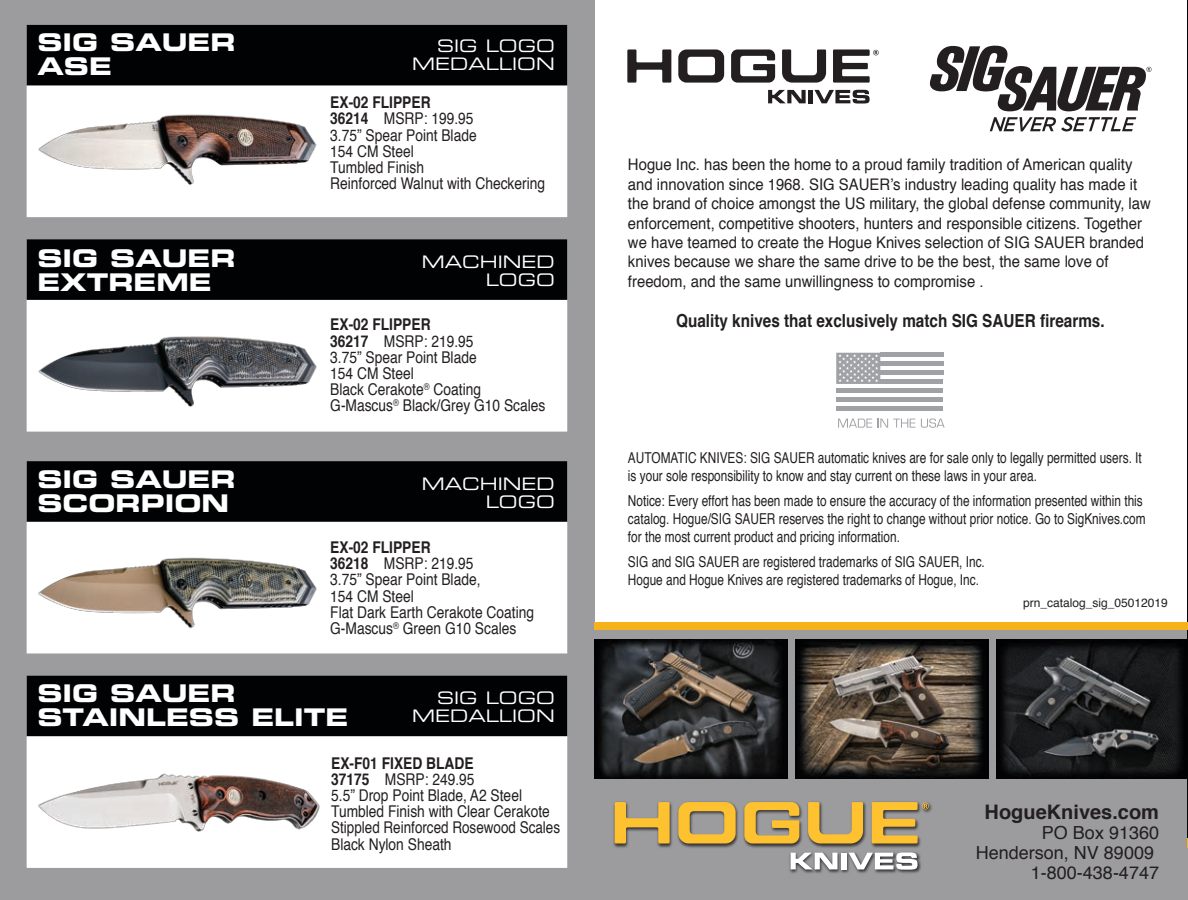
<style>
.page{position:relative;width:1188px;height:900px;background:#fff}
.page>*{position:absolute;margin:0;border:0;box-sizing:border-box;transform-origin:0 0}
.t1{font:24.4px/24px "Eurostile Bold Extended Two";color:#fff}
.t2{font:700 20px "Helvetica";color:#231f20}
.t3{font:700 18px "Helvetica";color:#231f20;scale:.85 1}
.t4{font:18px/20px "Helvetica";color:#231f20;text-align:right}
.t5{font:17.2px/18px "Eurostile Extended Two";color:#fff;text-align:right}
.t6{font:16.2px/16.2px "Helvetica";color:#231f20;scale:.85 1}
.t7{font:16px/19.4px "Helvetica";color:#231f20;scale:.93 1}
.t8{font:15px/18px "Helvetica";color:#231f20;scale:.79 1}
.t9{font:12px "Helvetica";color:#231f20}
.s1{font-weight:700}
</style>
<div class="page">
<div style="left:594px;top:629px;width:594px;height:271px;background:#9c9c9e"></div>
<div style="left:0;top:0;width:594px;height:900px;background:#9c9c9e"></div>
<img style="left:1187px;top:0;width:1px;height:841px">
<div style="left:594px;top:622px;width:594px;height:8px;background:#f6b21b"></div>
<img style="left:789px;top:852px;width:132px;height:21px">
<svg style="left:791px;top:853px;width:47px;height:16px"></svg>
<div style="left:841px;top:853px;width:5px;height:16px;background:#fff"></div>
<svg style="left:849px;top:852px;width:69px;height:18px"></svg>
<img style="left:613px;top:801px;width:319px;height:47px">
<svg style="left:615px;top:802px;width:55px;height:41px"></svg>
<svg style="left:744px;top:802px;width:55px;height:41px"></svg>
<svg style="left:808px;top:802px;width:55px;height:41px"></svg>
<svg style="left:678px;top:802px;width:58px;height:41px"></svg>
<svg style="left:872px;top:802px;width:57px;height:41px"></svg>
<svg style="left:768px;top:90px;width:38px;height:13px"></svg>
<hr style="left:809px;top:90px;width:4px;height:13px;background:#231f20">
<svg style="left:814px;top:90px;width:56px;height:14px"></svg>
<svg style="left:627px;top:49px;width:44px;height:34px"></svg>
<svg style="left:731px;top:49px;width:44px;height:34px"></svg>
<svg style="left:782px;top:49px;width:44px;height:34px"></svg>
<svg style="left:678px;top:49px;width:46px;height:34px"></svg>
<svg style="left:833px;top:49px;width:46px;height:34px"></svg>
<img style="left:795px;top:639px;width:194px;height:139px">
<img style="left:996px;top:639px;width:192px;height:139px">
<img style="left:594px;top:639px;width:194px;height:140px">
<hr style="left:880px;top:353px;width:63px;height:4px;background:#a0a1a5">
<hr style="left:880px;top:362px;width:63px;height:4px;background:#a0a1a5">
<hr style="left:880px;top:371px;width:63px;height:4px;background:#a0a1a5">
<div style="left:880px;top:379px;width:63px;height:5px;background:#a0a1a5"></div>
<div style="left:836px;top:388px;width:107px;height:5px;background:#a0a1a5"></div>
<div style="left:836px;top:397px;width:107px;height:5px;background:#a0a1a5"></div>
<div style="left:836px;top:406px;width:107px;height:5px;background:#a0a1a5"></div>
<svg style="left:836px;top:353px;width:44px;height:31px"></svg>
<svg style="left:838px;top:419px;width:34px;height:9px"></svg>
<svg style="left:878px;top:419px;width:37px;height:9px"></svg>
<svg style="left:921px;top:419px;width:24px;height:9px"></svg>
<div style="left:27px;top:85px;width:540px;height:132px;background:#fff"></div>
<div style="left:27px;top:25px;width:540px;height:60px;background:#010203"></div>
<div style="left:27px;top:300px;width:540px;height:132px;background:#fff"></div>
<div style="left:27px;top:239px;width:540px;height:61px;background:#010203"></div>
<div style="left:27px;top:522px;width:540px;height:131px;background:#fff"></div>
<div style="left:27px;top:461px;width:540px;height:61px;background:#010203"></div>
<div style="left:27px;top:736px;width:540px;height:132px;background:#fff"></div>
<div style="left:27px;top:676px;width:540px;height:60px;background:#010203"></div>
<img style="left:32px;top:108px;width:290px;height:82px">
<img style="left:32px;top:330px;width:290px;height:82px">
<img style="left:32px;top:552px;width:290px;height:82px">
<img style="left:34px;top:768px;width:293px;height:68px">
<svg style="left:929px;top:45px;width:223px;height:86px"></svg>
<p class="t1" style="left:37px;top:30px;width:200px">SIG SAUER<br>ASE</p>
<p class="t1" style="left:37px;top:246px;width:200px">SIG SAUER<br>EXTREME</p>
<p class="t1" style="left:37px;top:467px;width:200px">SIG SAUER<br>SCORPION</p>
<p class="t5" style="left:412px;top:37px;width:144px">SIG LOGO<br>MEDALLION</p>
<p class="t6" style="left:330px;top:95px;width:254px"><span class="s1">EX-02 FLIPPER<br>36214</span> MSRP: 199.95<br>3.75” Spear Point Blade<br>154 CM Steel<br>Tumbled Finish<br>Reinforced Walnut with Checkering</p>
<p class="t5" style="left:422px;top:253px;width:134px">MACHINED<br>LOGO</p>
<p class="t6" style="left:330px;top:317px;width:255px"><span class="s1">EX-02 FLIPPER<br>36217</span> MSRP: 219.95<br>3.75” Spear Point Blade<br>154 CM Steel<br>Black Cerakote<sup>®</sup> Coating<br>G-Mascus<sup>®</sup> Black/Grey G10 Scales</p>
<p class="t5" style="left:422px;top:474px;width:134px">MACHINED<br>LOGO</p>
<p class="t6" style="left:330px;top:540px;width:241px"><span class="s1">EX-02 FLIPPER<br>36218</span> MSRP: 219.95<br>3.75” Spear Point Blade,<br>154 CM Steel<br>Flat Dark Earth Cerakote Coating<br>G-Mascus<sup>®</sup> Green G10 Scales</p>
<p class="t1" style="left:37px;top:681px;width:312px">SIG SAUER<br>STAINLESS ELITE</p>
<p class="t5" style="left:412px;top:689px;width:144px">SIG LOGO<br>MEDALLION</p>
<p class="t6" style="left:331px;top:755px;width:271px"><span class="s1">EX-F01 FIXED BLADE<br>37175</span> MSRP: 249.95<br>5.5” Drop Point Blade, A2 Steel<br>Tumbled Finish with Clear Cerakote<br>Stippled Reinforced Rosewood Scales<br>Black Nylon Sheath</p>
<p class="t7" style="left:628px;top:156px;width:564px">Hogue Inc. has been the home to a proud family tradition of American quality and innovation since 1968. SIG SAUER’s industry leading quality has made it the brand of choice amongst the US military, the global defense community, law enforcement, competitive shooters, hunters and responsible citizens. Together we have teamed to create the Hogue Knives selection of SIG SAUER branded knives because we share the same drive to be the best, the same love of freedom, and the same unwillingness to compromise .</p>
<p class="t3" style="left:676px;top:306px;width:506px">Quality knives that exclusively match SIG SAUER firearms.</p>
<p class="t8" style="left:628px;top:449px;width:652px">AUTOMATIC KNIVES: SIG SAUER automatic knives are for sale only to legally permitted users. It is your sole responsibility to know and stay current on these laws in your area.</p>
<p class="t8" style="left:628px;top:492px;width:657px">Notice: Every effort has been made to ensure the accuracy of the information presented within this catalog. Hogue/SIG SAUER reserves the right to change without prior notice. Go to SigKnives.com for the most current product and pricing information.</p>
<p class="t8" style="left:628px;top:553px;width:453px">SIG and SIG SAUER are registered trademarks of SIG SAUER, Inc.<br>Hogue and Hogue Knives are registered trademarks of Hogue, Inc.</p>
<p class="t9" style="left:1023px;top:594px;width:146px">prn_catalog_sig_05012019</p>
<p class="t2" style="left:985px;top:796px;width:176px">HogueKnives.com</p>
<p class="t4" style="left:976px;top:823px;width:185px">PO Box 91360<br>Henderson, NV 89009<br>1-800-438-4747</p>
</div>
